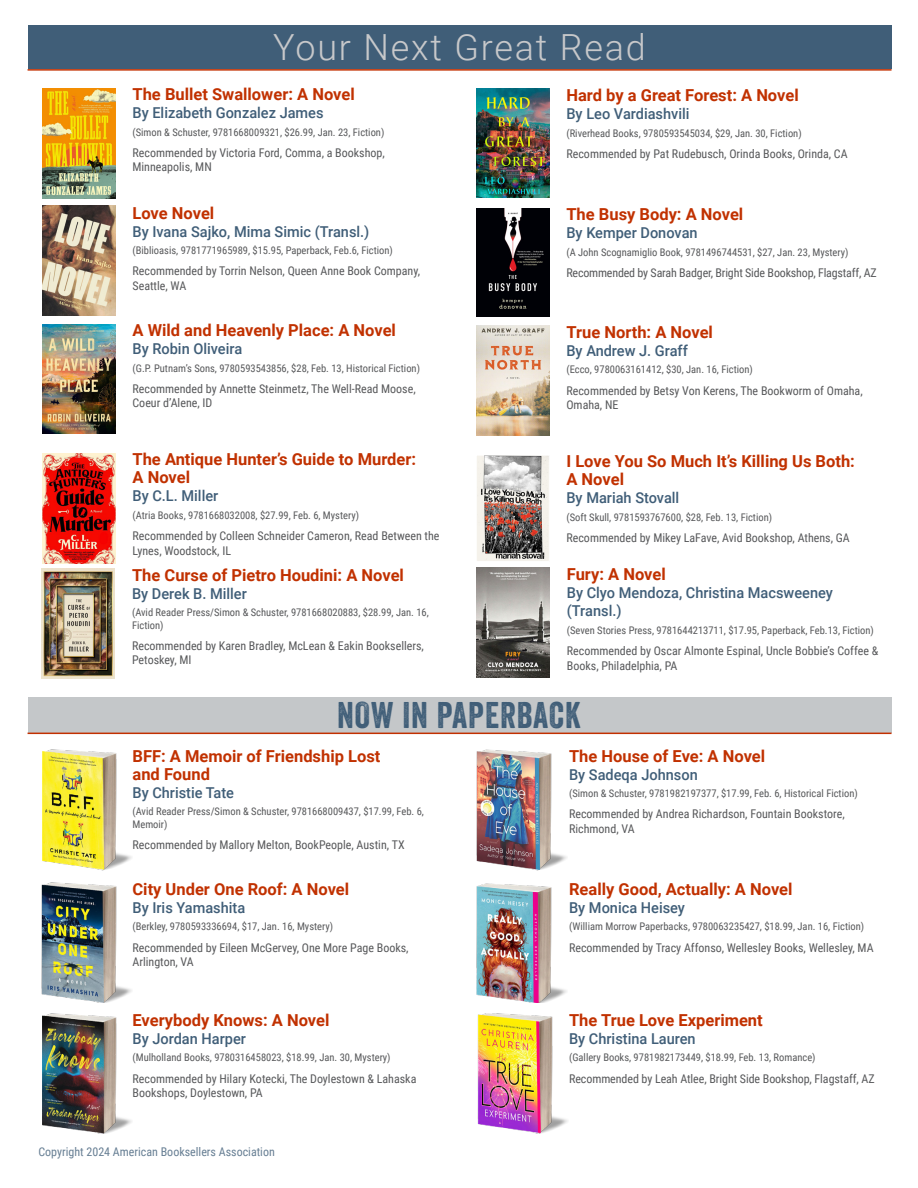
<style>
.page{position:relative;width:918px;height:1188px;background:#fff}
.page>*{position:absolute;margin:0;border:0;box-sizing:border-box;transform-origin:0 0}
.t1{font:300 36px "Roboto";letter-spacing:.05em;color:#c7c8ca}
.t2{font:36px "Veneer";letter-spacing:.025em;color:#405e78}
.INL_Book_Title{font:700 16.5px/18px "Roboto";color:#c13100}
.INL_Book_Author{font:500 15px/18px "Roboto";color:#405e78}
.INL_Blurb_Text{font:12px/14.4px "Roboto Condensed";color:#57585a}
.INL_Blurb_Text-2{font:12px "Roboto Condensed";color:#667e93}
.INL_Publisher_ISBN{font:10.5px/12.6px "Roboto Condensed";color:#57585a}
</style>
<div class="page">
<div style="left:28px;top:697px;width:864px;height:36px;background:#c4c7c9"></div>
<hr style="left:28px;top:733px;width:864px;height:1px;background:#c23000">
<img style="left:42px;top:749px;width:90px;height:122px">
<img style="left:41px;top:882px;width:91px;height:121px">
<img style="left:42px;top:1013px;width:90px;height:121px">
<img style="left:476px;top:749px;width:91px;height:122px">
<img style="left:476px;top:883px;width:91px;height:120px">
<img style="left:477px;top:1013px;width:91px;height:121px">
<img style="left:42px;top:88px;width:73px;height:110px">
<img style="left:42px;top:205px;width:73px;height:110px">
<img style="left:43px;top:324px;width:73px;height:110px">
<img style="left:42px;top:453px;width:73px;height:111px">
<img style="left:42px;top:569px;width:73px;height:110px">
<img style="left:476px;top:89px;width:73px;height:109px">
<img style="left:476px;top:208px;width:73px;height:109px">
<img style="left:477px;top:325px;width:73px;height:110px">
<img style="left:478px;top:457px;width:69px;height:103px">
<div style="left:476px;top:455px;width:73px;height:107px;border:1px solid #fff"></div>
<div style="left:28px;top:25px;width:864px;height:44px;background:#405e78"></div>
<hr style="left:28px;top:69px;width:864px;height:2px;background:#c23000">
<img style="left:477px;top:568px;width:73px;height:109px">
<p class="t1" style="left:273px;top:22px;width:374px">Your Next Great Read</p>
<p class="INL_Book_Title" style="left:133px;top:85px;width:224px">The Bullet Swallower: A Novel</p>
<p class="INL_Book_Author" style="left:133px;top:103px;width:193px">By Elizabeth Gonzalez James</p>
<p class="INL_Publisher_ISBN" style="left:133px;top:125px;width:253px">(Simon &amp; Schuster, 9781668009321, $26.99, Jan. 23, Fiction)</p>
<p class="INL_Blurb_Text" style="left:133px;top:145px;width:254px">Recommended by Victoria Ford, Comma, a Bookshop,<br>Minneapolis, MN</p>
<p class="INL_Book_Title" style="left:133px;top:203px;width:83px">Love Novel</p>
<p class="INL_Book_Author" style="left:133px;top:222px;width:238px">By Ivana Sajko, Mima Simic (Transl.)</p>
<p class="INL_Publisher_ISBN" style="left:133px;top:244px;width:262px">(Biblioasis, 9781771965989, $15.95, Paperback, Feb.6, Fiction)</p>
<p class="INL_Blurb_Text" style="left:133px;top:263px;width:289px">Recommended by Torrin Nelson, Queen Anne Book Company,<br>Seattle, WA</p>
<p class="INL_Book_Title" style="left:133px;top:321px;width:265px">A Wild and Heavenly Place: A Novel</p>
<p class="INL_Book_Author" style="left:133px;top:339px;width:111px">By Robin Oliveira</p>
<p class="INL_Publisher_ISBN" style="left:133px;top:361px;width:289px">(G.P. Putnam’s Sons, 9780593543856, $28, Feb. 13, Historical Fiction)</p>
<p class="INL_Blurb_Text" style="left:133px;top:381px;width:285px">Recommended by Annette Steinmetz, The Well-Read Moose,<br>Coeur d’Alene, ID</p>
<p class="INL_Book_Title" style="left:133px;top:450px;width:285px">The Antique Hunter’s Guide to Murder:<br>A Novel</p>
<p class="INL_Book_Author" style="left:133px;top:487px;width:87px">By C.L. Miller</p>
<p class="INL_Publisher_ISBN" style="left:133px;top:509px;width:228px">(Atria Books, 9781668032008, $27.99, Feb. 6, Mystery)</p>
<p class="INL_Blurb_Text" style="left:133px;top:528px;width:309px">Recommended by Colleen Schneider Cameron, Read Between the<br>Lynes, Woodstock, IL</p>
<p class="INL_Book_Title" style="left:132px;top:565px;width:273px">The Curse of Pietro Houdini: A Novel</p>
<p class="INL_Book_Author" style="left:132px;top:584px;width:116px">By Derek B. Miller</p>
<p class="INL_Publisher_ISBN" style="left:132px;top:606px;width:298px">(Avid Reader Press/Simon &amp; Schuster, 9781668020883, $28.99, Jan. 16,<br>Fiction)</p>
<p class="INL_Blurb_Text" style="left:132px;top:638px;width:293px">Recommended by Karen Bradley, McLean &amp; Eakin Booksellers,<br>Petoskey, MI</p>
<p class="INL_Book_Title" style="left:566px;top:86px;width:234px">Hard by a Great Forest: A Novel</p>
<p class="INL_Book_Author" style="left:566px;top:104px;width:125px">By Leo Vardiashvili</p>
<p class="INL_Publisher_ISBN" style="left:566px;top:127px;width:237px">(Riverhead Books, 9780593545034, $29, Jan. 30, Fiction)</p>
<p class="INL_Blurb_Text" style="left:566px;top:146px;width:283px">Recommended by Pat Rudebusch, Orinda Books, Orinda, CA</p>
<p class="INL_Book_Title" style="left:566px;top:205px;width:178px">The Busy Body: A Novel</p>
<p class="INL_Book_Author" style="left:566px;top:223px;width:133px">By Kemper Donovan</p>
<p class="INL_Publisher_ISBN" style="left:566px;top:245px;width:284px">(A John Scognamiglio Book, 9781496744531, $27, Jan. 23, Mystery)</p>
<p class="INL_Blurb_Text" style="left:566px;top:265px;width:312px">Recommended by Sarah Badger, Bright Side Bookshop, Flagstaff, AZ</p>
<p class="INL_Book_Title" style="left:566px;top:322px;width:148px">True North: A Novel</p>
<p class="INL_Book_Author" style="left:566px;top:341px;width:123px">By Andrew J. Graff</p>
<p class="INL_Publisher_ISBN" style="left:566px;top:363px;width:188px">(Ecco, 9780063161412, $30, Jan. 16, Fiction)</p>
<p class="INL_Blurb_Text" style="left:566px;top:383px;width:298px">Recommended by Betsy Von Kerens, The Bookworm of Omaha,<br>Omaha, NE</p>
<p class="INL_Book_Title" style="left:566px;top:451px;width:290px">I Love You So Much It’s Killing Us Both:<br>A Novel</p>
<p class="INL_Book_Author" style="left:566px;top:488px;width:114px">By Mariah Stovall</p>
<p class="INL_Publisher_ISBN" style="left:566px;top:510px;width:207px">(Soft Skull, 9781593767600, $28, Feb. 13, Fiction)</p>
<p class="INL_Blurb_Text" style="left:566px;top:530px;width:285px">Recommended by Mikey LaFave, Avid Bookshop, Athens, GA</p>
<p class="INL_Book_Title" style="left:567px;top:565px;width:100px">Fury: A Novel</p>
<p class="INL_Book_Author" style="left:567px;top:584px;width:268px">By Clyo Mendoza, Christina Macsweeney (Transl.)</p>
<p class="INL_Publisher_ISBN" style="left:567px;top:624px;width:309px">(Seven Stories Press, 9781644213711, $17.95, Paperback, Feb.13, Fiction)</p>
<p class="INL_Blurb_Text" style="left:567px;top:643px;width:313px">Recommended by Oscar Almonte Espinal, Uncle Bobbie’s Coffee &amp;<br>Books, Philadelphia, PA</p>
<p class="t2" style="left:337px;top:693px;width:245px">NOW IN PAPERBACK</p>
<p class="INL_Book_Title" style="left:133px;top:746px;width:249px">BFF: A Memoir of Friendship Lost and Found</p>
<p class="INL_Book_Author" style="left:133px;top:783px;width:103px">By Christie Tate</p>
<p class="INL_Publisher_ISBN" style="left:133px;top:805px;width:293px">(Avid Reader Press/Simon &amp; Schuster, 9781668009437, $17.99, Feb. 6,<br>Memoir)</p>
<p class="INL_Blurb_Text" style="left:133px;top:837px;width:274px">Recommended by Mallory Melton, BookPeople, Austin, TX</p>
<p class="INL_Book_Title" style="left:133px;top:879px;width:218px">City Under One Roof: A Novel</p>
<p class="INL_Book_Author" style="left:133px;top:898px;width:114px">By Iris Yamashita</p>
<p class="INL_Publisher_ISBN" style="left:133px;top:920px;width:202px">(Berkley, 9780593336694, $17, Jan. 16, Mystery)</p>
<p class="INL_Blurb_Text" style="left:133px;top:940px;width:278px">Recommended by Eileen McGervey, One More Page Books,<br>Arlington, VA</p>
<p class="INL_Book_Title" style="left:133px;top:1010px;width:198px">Everybody Knows: A Novel</p>
<p class="INL_Book_Author" style="left:133px;top:1029px;width:115px">By Jordan Harper</p>
<p class="INL_Publisher_ISBN" style="left:133px;top:1051px;width:260px">(Mulholland Books, 9780316458023, $18.99, Jan. 30, Mystery)</p>
<p class="INL_Blurb_Text" style="left:133px;top:1071px;width:285px">Recommended by Hilary Kotecki, The Doylestown &amp; Lahaska<br>Bookshops, Doylestown, PA</p>
<p class="INL_Blurb_Text-2" style="left:38px;top:1143px;width:238px">Copyright 2024 American Booksellers Association</p>
<p class="INL_Book_Title" style="left:569px;top:746px;width:198px">The House of Eve: A Novel</p>
<p class="INL_Book_Author" style="left:569px;top:765px;width:130px">By Sadeqa Johnson</p>
<p class="INL_Publisher_ISBN" style="left:569px;top:787px;width:290px">(Simon &amp; Schuster, 9781982197377, $17.99, Feb. 6, Historical Fiction)</p>
<p class="INL_Blurb_Text" style="left:569px;top:806px;width:277px">Recommended by Andrea Richardson, Fountain Bookstore,<br>Richmond, VA</p>
<p class="INL_Book_Title" style="left:569px;top:879px;width:225px">Really Good, Actually: A Novel</p>
<p class="INL_Book_Author" style="left:569px;top:898px;width:117px">By Monica Heisey</p>
<p class="INL_Publisher_ISBN" style="left:569px;top:920px;width:297px">(William Morrow Paperbacks, 9780063235427, $18.99, Jan. 16, Fiction)</p>
<p class="INL_Blurb_Text" style="left:569px;top:940px;width:306px">Recommended by Tracy Affonso, Wellesley Books, Wellesley, MA</p>
<p class="INL_Book_Title" style="left:569px;top:1010px;width:195px">The True Love Experiment</p>
<p class="INL_Book_Author" style="left:569px;top:1029px;width:128px">By Christina Lauren</p>
<p class="INL_Publisher_ISBN" style="left:569px;top:1051px;width:248px">(Gallery Books, 9781982173449, $18.99, Feb. 13, Romance)</p>
<p class="INL_Blurb_Text" style="left:569px;top:1071px;width:307px">Recommended by Leah Atlee, Bright Side Bookshop, Flagstaff, AZ</p>
</div>
